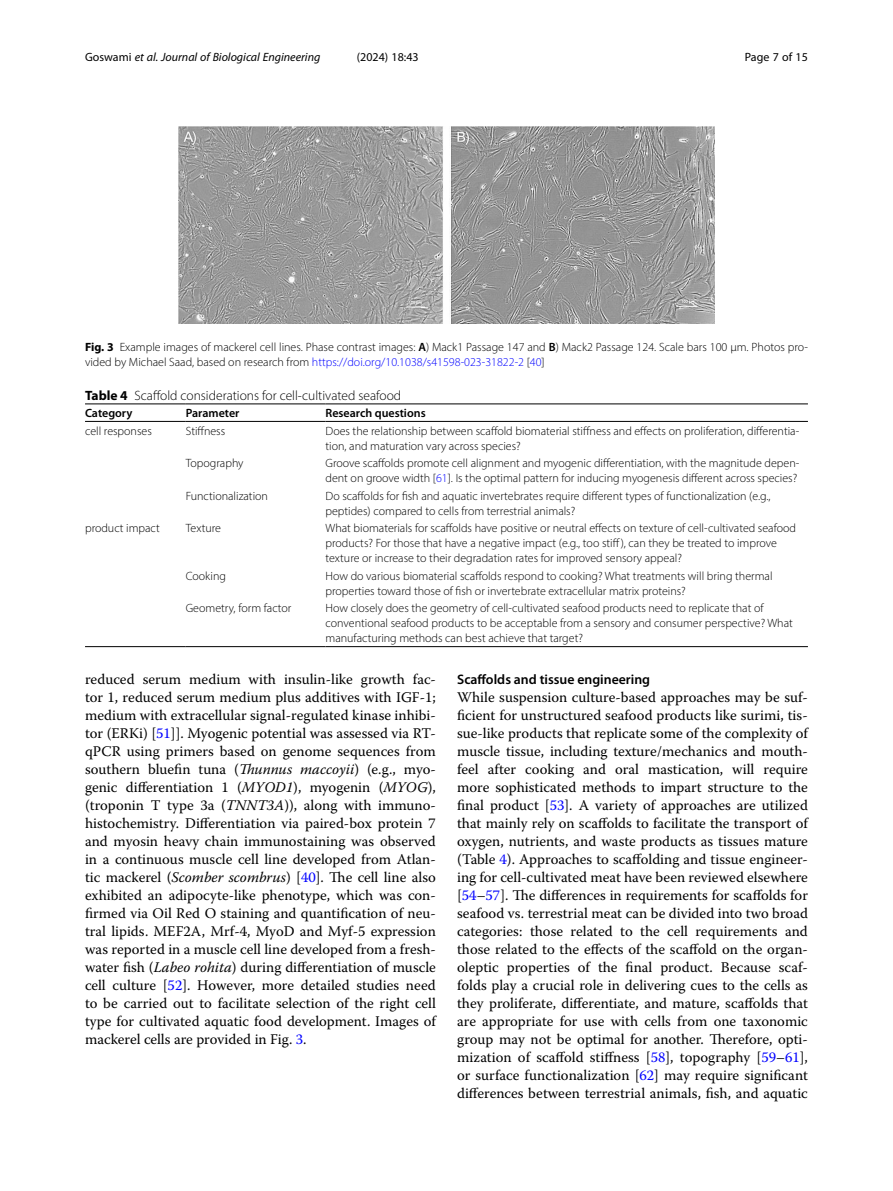
<style>
.page{position:relative;width:893px;height:1191px;background:#fff}
.page>*{position:absolute;margin:0;border:0;box-sizing:border-box;transform-origin:0 0}
.Body_Text{font:14.7px/18px "Warnock Pro";color:#000;text-align:justify}
.Head_2{font:600 13.8px "Myriad Pro";color:#000}
.Table_Caption{font:300 13.5px "Myriad Pro";color:#000}
.Table_Body{font:300 12px/15px "Myriad Pro";color:#000}
.Figure_Caption{font:300 12px/15px "Myriad Pro";color:#000}
.t1{font:italic 12px "Myriad Pro";color:#000}
.Table_Head{font:600 12px "Myriad Pro";color:#000}
.t2{font:12px "Myriad Pro";color:#000}
.s1{font-style:normal}
.s2{font-weight:700}
.s3{font-weight:600}
.s4{color:#00f}
.s5{font-style:italic}
</style>
<div class="page">
<hr style="left:85px;top:646px;width:101px;height:1px;background:#000">
<hr style="left:85px;top:421px;width:101px;height:1px;background:#000">
<hr style="left:186px;top:403px;width:139px;height:1px;background:#000">
<hr style="left:186px;top:421px;width:139px;height:1px;background:#000">
<hr style="left:325px;top:403px;width:483px;height:1px;background:#000">
<hr style="left:325px;top:421px;width:483px;height:1px;background:#000">
<hr style="left:186px;top:646px;width:139px;height:1px;background:#000">
<hr style="left:325px;top:646px;width:483px;height:1px;background:#000">
<hr style="left:85px;top:403px;width:101px;height:1px;background:#000">
<img style="left:178px;top:126px;width:536px;height:198px">
<p class="t1" style="left:85px;top:50px;width:237px"><span class="s1">Goswami</span> et al. Journal of Biological Engineering</p>
<p class="t2" style="left:357px;top:50px;width:63px">(2024) 18:43</p>
<p class="t2" style="left:745px;top:50px;width:65px">Page 7 of 15</p>
<p class="Figure_Caption" style="left:85px;top:339px;width:724px"><span class="s2">Fig. 3</span> Example images of mackerel cell lines. Phase contrast images: <span class="s3">A</span>) Mack1 Passage 147 and <span class="s3">B</span>) Mack2 Passage 124. Scale bars 100 μm. Photos pro&shy;vided by Michael Saad, based on research from <span class="s4">https://doi.org/10.1038/s41598-023-31822-2</span> [<span class="s4">40</span>]</p>
<p class="Table_Caption" style="left:85px;top:387px;width:318px"><span class="s2">Table 4</span> Scaffold considerations for cell-cultivated seafood</p>
<p class="Table_Head" style="left:85px;top:405px;width:49px">Category</p>
<p class="Table_Head" style="left:186px;top:405px;width:55px">Parameter</p>
<p class="Table_Head" style="left:325px;top:405px;width:102px">Research questions</p>
<p class="Table_Body" style="left:85px;top:423px;width:68px">cell responses</p>
<p class="Table_Body" style="left:186px;top:423px;width:41px">Stiffness</p>
<p class="Table_Body" style="left:325px;top:423px;width:475px">Does the relationship between scaffold biomaterial stiffness and effects on proliferation, differentia&shy;tion, and maturation vary across species?</p>
<p class="Table_Body" style="left:186px;top:456px;width:59px">Topography</p>
<p class="Table_Body" style="left:325px;top:456px;width:475px">Groove scaffolds promote cell alignment and myogenic differentiation, with the magnitude depen&shy;dent on groove width [<span class="s4">61</span>]. Is the optimal pattern for inducing myogenesis different across species?</p>
<p class="Table_Body" style="left:186px;top:488px;width:84px">Functionalization</p>
<p class="Table_Body" style="left:325px;top:488px;width:447px">Do scaffolds for fish and aquatic invertebrates require different types of functionalization (e.g., peptides) compared to cells from terrestrial animals?</p>
<p class="Table_Body" style="left:85px;top:521px;width:76px">product impact</p>
<p class="Table_Body" style="left:186px;top:521px;width:37px">Texture</p>
<p class="Table_Body" style="left:325px;top:521px;width:472px">What biomaterials for scaffolds have positive or neutral effects on texture of cell-cultivated seafood products? For those that have a negative impact (e.g., too stiff), can they be treated to improve texture or increase to their degradation rates for improved sensory appeal?</p>
<p class="Table_Body" style="left:186px;top:568px;width:42px">Cooking</p>
<p class="Table_Body" style="left:325px;top:568px;width:449px">How do various biomaterial scaffolds respond to cooking? What treatments will bring thermal properties toward those of fish or invertebrate extracellular matrix proteins?</p>
<p class="Table_Body" style="left:186px;top:601px;width:107px">Geometry, form factor</p>
<p class="Table_Body" style="left:325px;top:601px;width:469px">How closely does the geometry of cell-cultivated seafood products need to replicate that of conventional seafood products to be acceptable from a sensory and consumer perspective? What manufacturing methods can best achieve that target?</p>
<p class="Body_Text" style="left:85px;top:670px;width:352px">reduced serum medium with insulin-like growth fac&shy;tor 1, reduced serum medium plus additives with IGF-1; medium with extracellular signal-regulated kinase inhibi&shy;tor (ERKi) [<span class="s4">51</span>]]. Myogenic potential was assessed via RT&shy;qPCR using primers based on genome sequences from southern bluefin tuna (<span class="s5">Thunnus maccoyii</span>) (e.g., myo&shy;genic differentiation 1 (<span class="s5">MYOD1</span>), myogenin (<span class="s5">MYOG</span>), (troponin T type 3a (<span class="s5">TNNT3A</span>)), along with immuno&shy;histochemistry. Differentiation via paired-box protein 7 and myosin heavy chain immunostaining was observed in a continuous muscle cell line developed from Atlan&shy;tic mackerel (<span class="s5">Scomber scombrus</span>) [<span class="s4">40</span>]. The cell line also exhibited an adipocyte-like phenotype, which was con&shy;firmed via Oil Red O staining and quantification of neu&shy;tral lipids. MEF2A, Mrf-4, MyoD and Myf-5 expression was reported in a muscle cell line developed from a fresh&shy;water fish (<span class="s5">Labeo rohita</span>) during differentiation of muscle cell culture [<span class="s4">52</span>]. However, more detailed studies need to be carried out to facilitate selection of the right cell type for cultivated aquatic food development. Images of mackerel cells are provided in Fig. <span class="s4">3</span>.</p>
<p class="Head_2" style="left:457px;top:671px;width:195px">Scaffolds and tissue engineering</p>
<p class="Body_Text" style="left:457px;top:688px;width:352px">While suspension culture-based approaches may be suf&shy;ficient for unstructured seafood products like surimi, tis&shy;sue-like products that replicate some of the complexity of muscle tissue, including texture/mechanics and mouth&shy;feel after cooking and oral mastication, will require more sophisticated methods to impart structure to the final product [<span class="s4">53</span>]. A variety of approaches are utilized that mainly rely on scaffolds to facilitate the transport of oxygen, nutrients, and waste products as tissues mature (Table <span class="s4">4</span>). Approaches to scaffolding and tissue engineer&shy;ing for cell-cultivated meat have been reviewed elsewhere [<span class="s4">54</span>–<span class="s4">57</span>]. The differences in requirements for scaffolds for seafood vs. terrestrial meat can be divided into two broad categories: those related to the cell requirements and those related to the effects of the scaffold on the organ&shy;oleptic properties of the final product. Because scaf&shy;folds play a crucial role in delivering cues to the cells as they proliferate, differentiate, and mature, scaffolds that are appropriate for use with cells from one taxonomic group may not be optimal for another. Therefore, opti&shy;mization of scaffold stiffness [<span class="s4">58</span>], topography [<span class="s4">59</span>–<span class="s4">61</span>], or surface functionalization [<span class="s4">62</span>] may require significant differences between terrestrial animals, fish, and aquatic</p>
</div>
